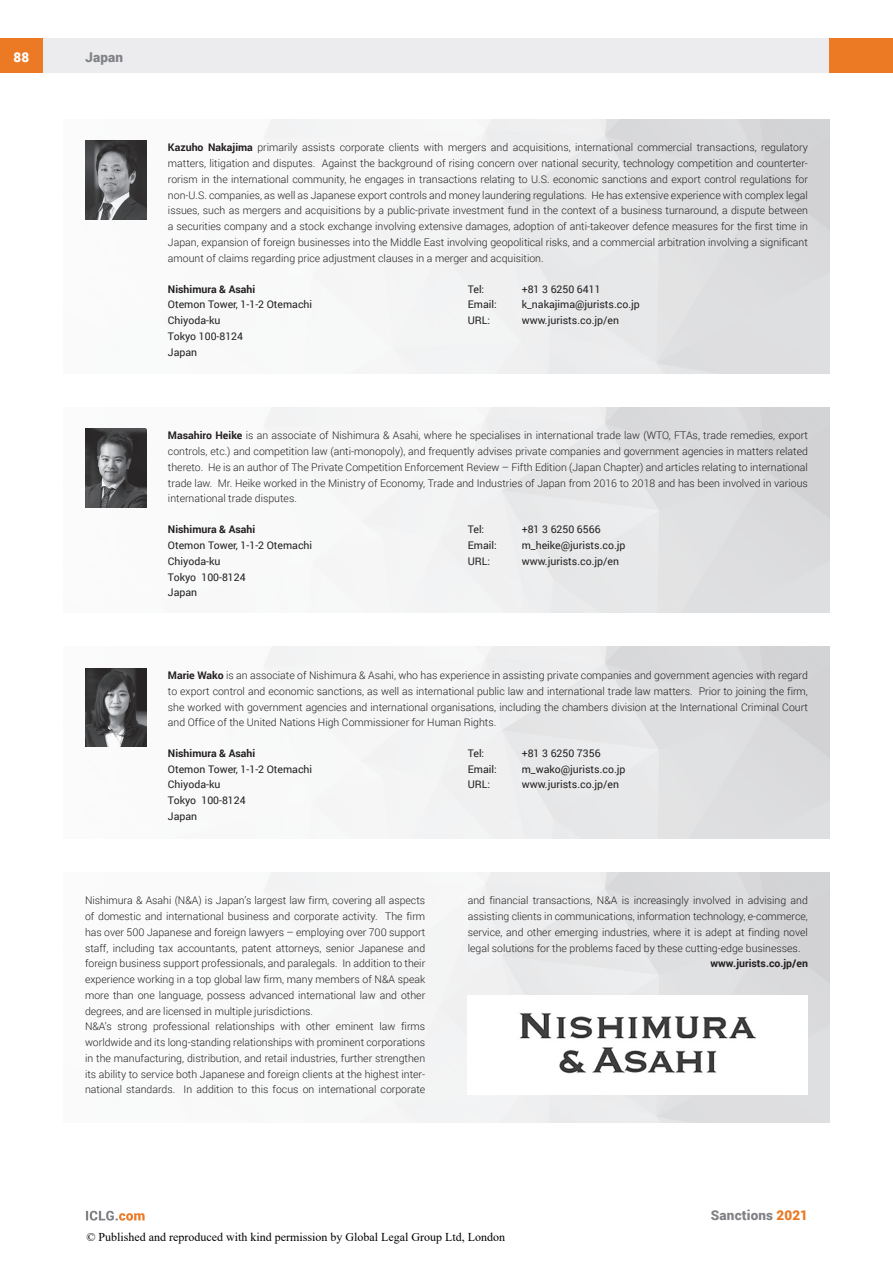
<style>
.page{position:relative;width:893px;height:1263px;background:#fff}
.page>*{position:absolute;margin:0;border:0;box-sizing:border-box;transform-origin:0 0}
.t1{font:900 13.5px "Roboto";letter-spacing:.015em;color:#808285}
.t2{font:900 13.5px "Roboto";color:#fff}
.t3{font:12px "Times New Roman";color:#000}
.t4{font:300 10.5px/15.8px "Roboto";color:#231f20;text-align:justify}
.t5{font:10.5px/15.8px "Roboto";color:#231f20}
.t6{font:700 10.5px "Roboto";color:#231f20}
.s1{font-weight:700}
.s2{color:#ec7923}
</style>
<div class="page">
<div style="left:43px;top:38px;width:786px;height:34px;background:#ececee"></div>
<div style="left:0;top:38px;width:43px;height:34px;background:#ec7923"></div>
<div style="left:829px;top:38px;width:64px;height:34px;background:#ec7923"></div>
<svg style="left:86px;top:1211px;width:59px;height:9px"></svg>
<img style="left:85px;top:119px;width:744px;height:254px">
<img style="left:85px;top:140px;width:61px;height:79px">
<img style="left:85px;top:407px;width:744px;height:206px">
<img style="left:85px;top:428px;width:61px;height:79px">
<img style="left:519px;top:1012px;width:238px;height:62px">
<img style="left:146px;top:647px;width:683px;height:191px">
<img style="left:85px;top:668px;width:61px;height:79px">
<p class="t2" style="left:13px;top:48px;width:17px">88</p>
<p class="t1" style="left:85px;top:48px;width:40px">Japan</p>
<p class="t4" style="left:168px;top:139px;width:641px"><span class="s1">Kazuho Nakajima</span> primarily assists corporate clients with mergers and acquisitions, international commercial transactions, regulatory matters, litigation and disputes. Against the background of rising concern over national security, technology competition and counterter&shy;rorism in the international community, he engages in transactions relating to U.S. economic sanctions and export control regulations for non-U.S. companies, as well as Japanese export controls and money laundering regulations. He has extensive experience with complex legal issues, such as mergers and acquisitions by a public-private investment fund in the context of a business turnaround, a dispute between a securities company and a stock exchange involving extensive damages, adoption of anti-takeover defence measures for the first time in Japan, expansion of foreign businesses into the Middle East involving geopolitical risks, and a commercial arbitration involving a significant amount of claims regarding price adjustment clauses in a merger and acquisition.</p>
<p class="t6" style="left:168px;top:281px;width:89px">Nishimura &amp; Asahi</p>
<p class="t5" style="left:168px;top:296px;width:146px">Otemon Tower, 1-1-2 Otemachi<br>Chiyoda-ku<br>Tokyo 100-8124<br>Japan</p>
<p class="t5" style="left:468px;top:280px;width:18px">Tel:</p>
<p class="t5" style="left:522px;top:280px;width:80px">+81 3 6250 6411</p>
<p class="t5" style="left:468px;top:296px;width:31px">Email:</p>
<p class="t5" style="left:522px;top:296px;width:120px">k_nakajima@jurists.co.jp</p>
<p class="t5" style="left:468px;top:312px;width:24px">URL:</p>
<p class="t5" style="left:522px;top:312px;width:99px">www.jurists.co.jp/en</p>
<p class="t4" style="left:168px;top:427px;width:641px"><span class="s1">Masahiro Heike</span> is an associate of Nishimura &amp; Asahi, where he specialises in international trade law (WTO, FTAs, trade remedies, export controls, etc.) and competition law (anti-monopoly), and frequently advises private companies and government agencies in matters related thereto. He is an author of The Private Competition Enforcement Review – Fifth Edition (Japan Chapter) and articles relating to international trade law. Mr. Heike worked in the Ministry of Economy, Trade and Industries of Japan from 2016 to 2018 and has been involved in various international trade disputes.</p>
<p class="t6" style="left:168px;top:522px;width:89px">Nishimura &amp; Asahi</p>
<p class="t5" style="left:168px;top:537px;width:146px">Otemon Tower, 1-1-2 Otemachi<br>Chiyoda-ku<br>Tokyo 100-8124<br>Japan</p>
<p class="t5" style="left:468px;top:521px;width:18px">Tel:</p>
<p class="t5" style="left:522px;top:521px;width:80px">+81 3 6250 6566</p>
<p class="t5" style="left:468px;top:537px;width:31px">Email:</p>
<p class="t5" style="left:522px;top:537px;width:105px">m_heike@jurists.co.jp</p>
<p class="t5" style="left:468px;top:553px;width:24px">URL:</p>
<p class="t5" style="left:522px;top:553px;width:99px">www.jurists.co.jp/en</p>
<p class="t4" style="left:168px;top:667px;width:641px"><span class="s1">Marie Wako</span> is an associate of Nishimura &amp; Asahi, who has experience in assisting private companies and government agencies with regard to export control and economic sanctions, as well as international public law and international trade law matters. Prior to joining the firm, she worked with government agencies and international organisations, including the chambers division at the International Criminal Court and Office of the United Nations High Commissioner for Human Rights.</p>
<p class="t6" style="left:168px;top:746px;width:89px">Nishimura &amp; Asahi</p>
<p class="t5" style="left:168px;top:761px;width:146px">Otemon Tower, 1-1-2 Otemachi<br>Chiyoda-ku<br>Tokyo 100-8124<br>Japan</p>
<p class="t5" style="left:468px;top:745px;width:18px">Tel:</p>
<p class="t5" style="left:522px;top:745px;width:80px">+81 3 6250 7356</p>
<p class="t5" style="left:468px;top:761px;width:31px">Email:</p>
<p class="t5" style="left:522px;top:761px;width:105px">m_wako@jurists.co.jp</p>
<p class="t5" style="left:468px;top:776px;width:24px">URL:</p>
<p class="t5" style="left:522px;top:776px;width:99px">www.jurists.co.jp/en</p>
<p class="t4" style="left:85px;top:892px;width:342px;text-align:left">Nishimura &amp; Asahi (N&amp;A) is Japan’s largest law firm, covering all aspects of domestic and international business and corporate activity. The firm has over 500 Japanese and foreign lawyers – employing over 700 support staff, including tax accountants, patent attorneys, senior Japanese and foreign business support professionals, and paralegals. In addition to their experience working in a top global law firm, many members of N&amp;A speak more than one language, possess advanced international law and other degrees, and are licensed in multiple jurisdictions.<br>N&amp;A’s strong professional relationships with other eminent law firms worldwide and its long-standing relationships with prominent corporations in the manufacturing, distribution, and retail industries, further strengthen its ability to service both Japanese and foreign clients at the highest inter&shy;national standards. In addition to this focus on international corporate</p>
<p class="t4" style="left:468px;top:892px;width:342px">and financial transactions, N&amp;A is increasingly involved in advising and assisting clients in communications, information technology, e-commerce, service, and other emerging industries, where it is adept at finding novel legal solutions for the problems faced by these cutting-edge businesses.</p>
<p class="t6" style="left:710px;top:956px;width:99px">www.jurists.co.jp/en</p>
<p class="t3" style="left:86px;top:1229px;width:420px">© Published and reproduced with kind permission by Global Legal Group Ltd, London</p>
<p class="t1" style="left:711px;top:1206px;width:99px">Sanctions <span class="s2">2021</span></p>
</div>
